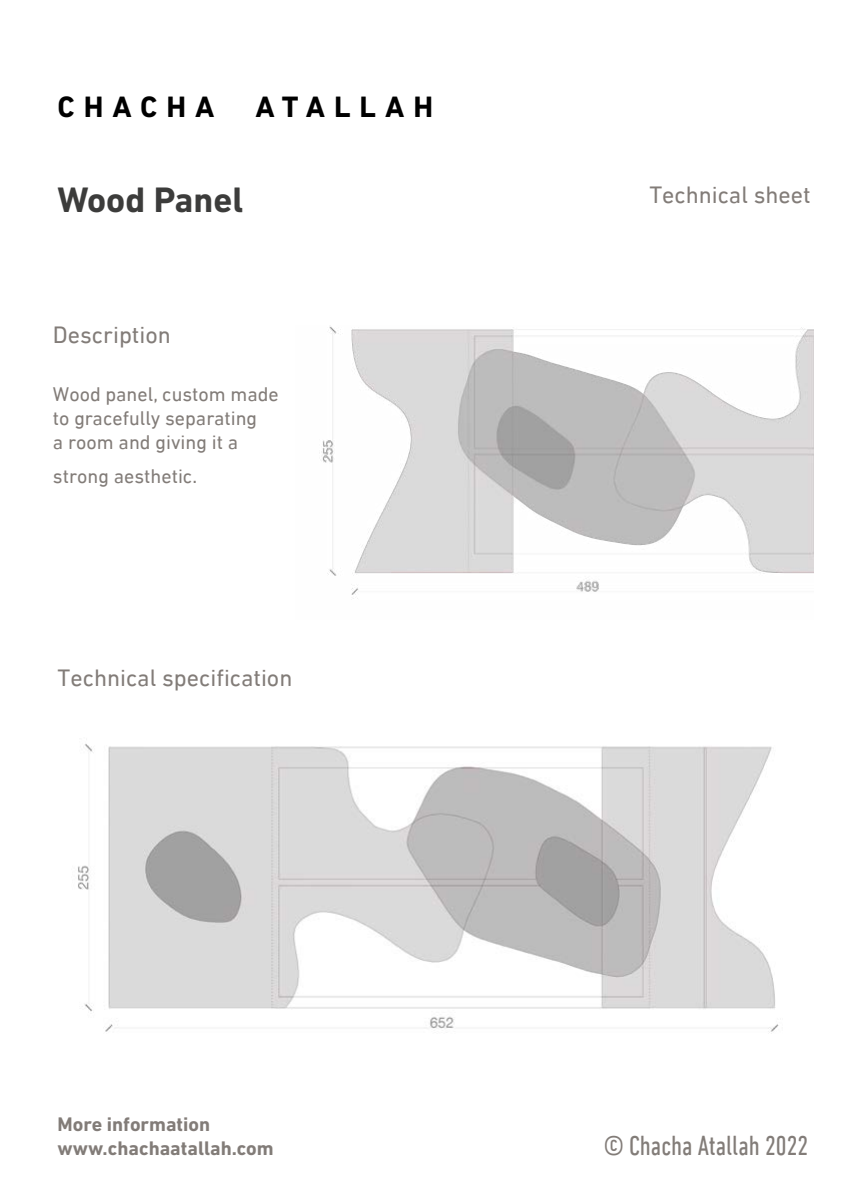
<style>
.page{position:relative;width:842px;height:1191px;background:#fff}
.page>*{position:absolute;margin:0;border:0;box-sizing:border-box;transform-origin:0 0}
.t1{font:700 36px "DIN Next LT Pro";color:#3c3c3b}
.t2{font:700 30px "DIN Next LT Pro";letter-spacing:.3em;color:#000}
.t3{font:condensed 28px "DIN Next LT Pro";color:#827c78}
.t4{font:24px "DIN Next LT Pro";color:#827c78}
.t5{font:20px/24px "DIN Next LT Pro";color:#827c78}
.t6{font:700 20px/24px "DIN Next LT Pro";color:#827c78}
</style>
<div class="page">
<img style="left:78px;top:744px;width:701px;height:289px">
<img style="left:322px;top:326px;width:492px;height:273px">
<h2 class="t2" style="left:58px;top:89px;width:158px">CHACHA</h2>
<h2 class="t2" style="left:256px;top:89px;width:179px">ATALLAH</h2>
<h1 class="t1" style="left:58px;top:179px;width:187px">Wood Panel</h1>
<p class="t4" style="left:53px;top:321px;width:120px">Description</p>
<p class="t5" style="left:53px;top:382px;width:227px">Wood panel, custom made to gracefully separating<br>a room and giving it a</p>
<p class="t5" style="left:53px;top:463px;width:146px">strong aesthetic.</p>
<p class="t4" style="left:58px;top:664px;width:236px">Technical specification</p>
<p class="t6" style="left:58px;top:1112px;width:218px">More information www.chachaatallah.com</p>
<p class="t4" style="left:649px;top:181px;width:163px">Technical sheet</p>
<h3 class="t3" style="left:604px;top:1130px;width:206px">© Chacha Atallah 2022</h3>
</div>
